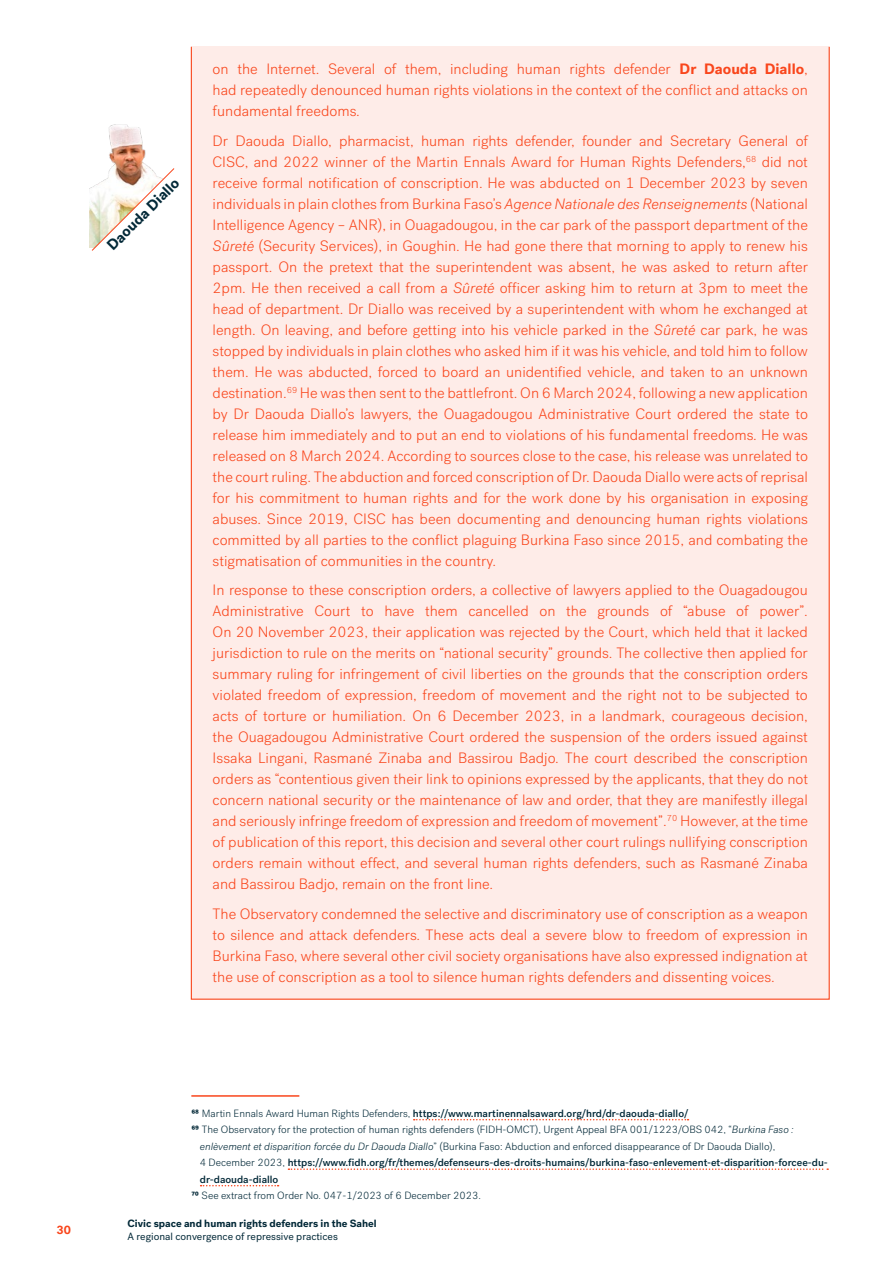
<style>
.page{position:relative;width:893px;height:1263px;background:#fff}
.page>*{position:absolute;margin:0;border:0;box-sizing:border-box;transform-origin:0 0}
.Body_Box{font:300 15px/21px "Post Grotesk";color:#f9461c;text-align:justify}
.Noms_DDH{font:700 15px "Post Grotesk";color:#032938}
.t1{font:700 12px "Post Grotesk";color:#f9461c}
.Footnotes{font:300 10.5px/16.5px "Post Grotesk";color:#032938}
.Footnotes-2{font:500 10.5px "Post Grotesk";color:#032938}
.t2{font:700 10.5px "Post Grotesk";color:#032938}
.t3{font:10.5px "Post Grotesk";color:#032938}
.s1{font-weight:700}
.s2{font-style:italic}
.s3{font-weight:300}
.s4{font-weight:500}
</style>
<div class="page">
<div style="left:191px;top:47px;width:638px;height:952px;background:#feece8"></div>
<hr style="left:191px;top:1095px;width:108px;height:2px;background:#f9461c">
<svg style="left:414px;top:1119px;width:274px;height:1px"></svg>
<svg style="left:288px;top:1168px;width:540px;height:2px"></svg>
<svg style="left:201px;top:1185px;width:78px;height:1px"></svg>
<img style="left:89px;top:124px;width:60px;height:124px">
<svg style="left:91px;top:167px;width:84px;height:84px"></svg>
<p class="Noms_DDH" style="left:103px;top:241px;width:97px;rotate:-45deg">Daouda Diallo</p>
<p class="Body_Box" style="left:213px;top:59px;width:597px">on the Internet. Several of them, including human rights defender <span class="s1">Dr Daouda Diallo</span>, had repeatedly denounced human rights violations in the context of the conflict and attacks on fundamental freedoms.</p>
<p class="Body_Box" style="left:213px;top:130px;width:597px">Dr Daouda Diallo, pharmacist, human rights defender, founder and Secretary General of CISC, and 2022 winner of the Martin Ennals Award for Human Rights Defenders,<sup>68</sup> did not receive formal notification of conscription. He was abducted on 1 December 2023 by seven individuals in plain clothes from Burkina Faso’s <span class="s2">Agence Nationale des Renseignements</span> (National Intelligence Agency – ANR), in Ouagadougou, in the car park of the passport department of the <span class="s2">Sûreté</span> (Security Services), in Goughin. He had gone there that morning to apply to renew his passport. On the pretext that the superintendent was absent, he was asked to return after 2pm. He then received a call from a <span class="s2">Sûreté</span> officer asking him to return at 3pm to meet the head of department. Dr Diallo was received by a superintendent with whom he exchanged at length. On leaving, and before getting into his vehicle parked in the <span class="s2">Sûreté</span> car park, he was stopped by individuals in plain clothes who asked him if it was his vehicle, and told him to follow them. He was abducted, forced to board an unidentified vehicle, and taken to an unknown destination.<sup>69</sup> He was then sent to the battlefront. On 6 March 2024, following a new application by Dr Daouda Diallo’s lawyers, the Ouagadougou Administrative Court ordered the state to release him immediately and to put an end to violations of his fundamental freedoms. He was released on 8 March 2024. According to sources close to the case, his release was unrelated to the court ruling. The abduction and forced conscription of Dr. Daouda Diallo were acts of reprisal for his commitment to human rights and for the work done by his organisation in exposing abuses. Since 2019, CISC has been documenting and denouncing human rights violations committed by all parties to the conflict plaguing Burkina Faso since 2015, and combating the stigmatisation of communities in the country.</p>
<p class="Body_Box" style="left:213px;top:580px;width:597px">In response to these conscription orders, a collective of lawyers applied to the Ouagadougou Administrative Court to have them cancelled on the grounds of “abuse of power”.<br>On 20 November 2023, their application was rejected by the Court, which held that it lacked jurisdiction to rule on the merits on “national security” grounds. The collective then applied for summary ruling for infringement of civil liberties on the grounds that the conscription orders violated freedom of expression, freedom of movement and the right not to be subjected to acts of torture or humiliation. On 6 December 2023, in a landmark, courageous decision, the Ouagadougou Administrative Court ordered the suspension of the orders issued against Issaka Lingani, Rasmané Zinaba and Bassirou Badjo. The court described the conscription orders as “contentious given their link to opinions expressed by the applicants, that they do not concern national security or the maintenance of law and order, that they are manifestly illegal and seriously infringe freedom of expression and freedom of movement”.<sup>70</sup> However, at the time of publication of this report, this decision and several other court rulings nullifying conscription orders remain without effect, and several human rights defenders, such as Rasmané Zinaba and Bassirou Badjo, remain on the front line.</p>
<p class="Body_Box" style="left:213px;top:903px;width:597px">The Observatory condemned the selective and discriminatory use of conscription as a weapon to silence and attack defenders. These acts deal a severe blow to freedom of expression in Burkina Faso, where several other civil society organisations have also expressed indignation at the use of conscription as a tool to silence human rights defenders and dissenting voices.</p>
<p class="t1" style="left:57px;top:1222px;width:16px">30</p>
<p class="Footnotes-2" style="left:191px;top:1107px;width:498px"><span class="s1">68</span> <span class="s3">Martin Ennals Award Human Rights Defenders,</span> https://www.martinennalsaward.org/hrd/dr-daouda-diallo/</p>
<p class="Footnotes" style="left:200px;top:1121px;width:630px;text-indent:-9px"><span class="s1">69</span> The Observatory for the protection of human rights defenders (FIDH-OMCT), Urgent Appeal BFA 001/1223/OBS 042, “<span class="s2">Burkina Faso : enlèvement et disparition forcée du Dr Daouda Diallo</span>” (Burkina Faso: Abduction and enforced disappearance of Dr Daouda Diallo),<br>4 December 2023, <span class="s4">https://www.fidh.org/fr/themes/defenseurs-des-droits-humains/burkina-faso-enlevement-et-disparition-forcee-du&shy;dr-daouda-diallo</span></p>
<p class="Footnotes" style="left:191px;top:1187px;width:291px"><span class="s1">70</span> See extract from Order No. 047-1/2023 of 6 December 2023.</p>
<p class="t2" style="left:128px;top:1216px;width:251px">Civic space and human rights defenders in the Sahel</p>
<p class="t3" style="left:128px;top:1230px;width:212px">A regional convergence of repressive practices</p>
</div>
